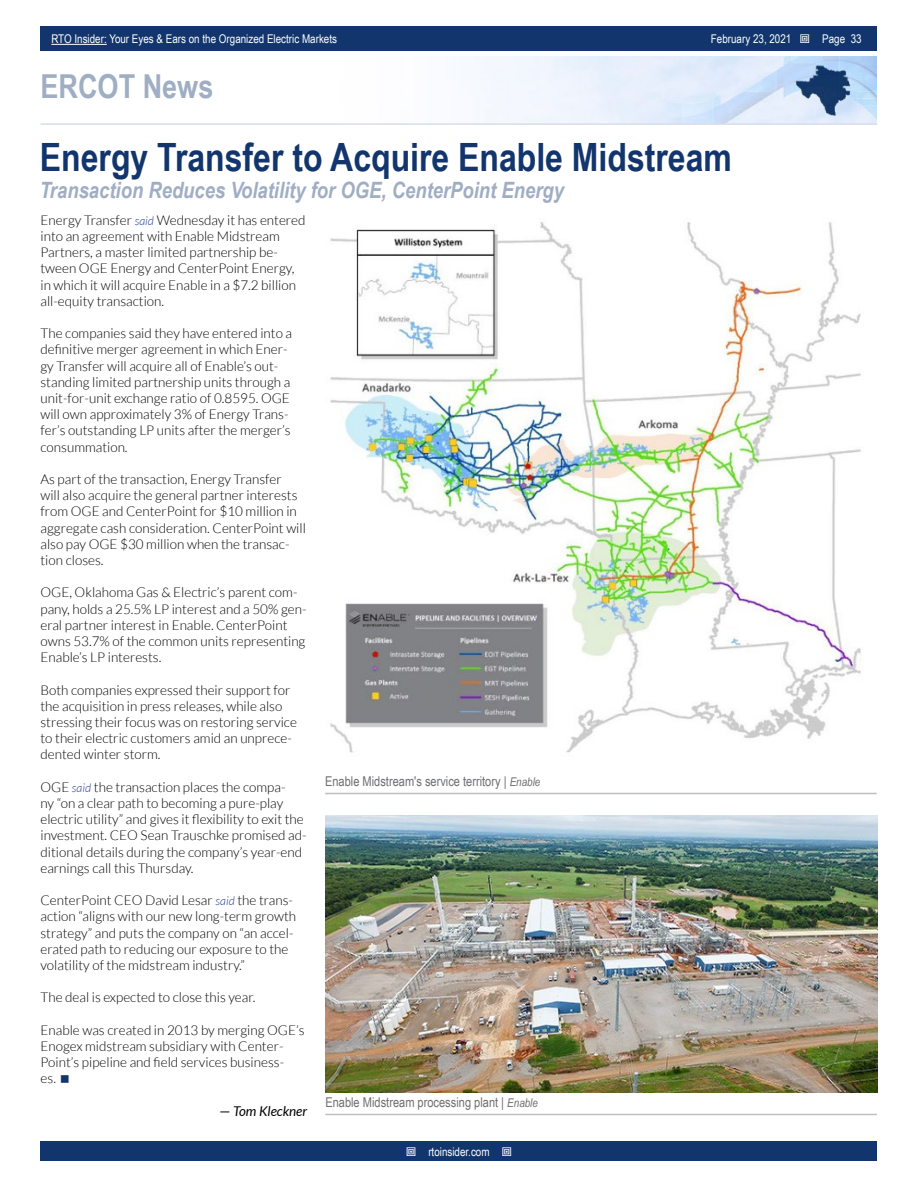
<style>
.page{position:relative;width:918px;height:1188px;background:#fff}
.page>*{position:absolute;margin:0;border:0;box-sizing:border-box;transform-origin:0 0}
.t1{font:700 39px "Arial Narrow";color:#11356c}
.t2{font:700 33px "Arial Narrow";color:#a0aec4}
.t3{font:italic 700 22.5px "Arial Narrow";color:#a0aec4}
.t4{font:300 13.5px/16.2px "Lato";color:#000}
.t5{font:13.5px "Arial Narrow";color:#6d6e71}
.t6{font:italic 13.5px "Lato";color:#000}
.t7{font:12px "Arial Narrow";color:#fff}
.s1{font-style:italic;font-size:12px;color:#25408f}
.s2{font-style:normal}
.s3{font-style:italic;font-size:12px}
</style>
<div class="page">
<div style="left:41px;top:1142px;width:836px;height:19px;background:#11356c"></div>
<div style="left:41px;top:27px;width:836px;height:24px;background:#11356c"></div>
<hr style="left:51px;top:44px;width:56px;height:1px;background:#fff">
<img style="left:474px;top:56px;width:403px;height:67px">
<hr style="left:40px;top:123px;width:837px;height:2px;background:#d6deec">
<hr style="left:325px;top:1114px;width:552px;height:1px;background:#bfbfbf">
<hr style="left:325px;top:793px;width:552px;height:1px;background:#bfbfbf">
<img style="left:325px;top:816px;width:553px;height:276px">
<img style="left:330px;top:222px;width:531px;height:531px">
<p class="t7" style="left:51px;top:30px;width:287px">RTO Insider: Your Eyes &amp; Ears on the Organized Electric Markets</p>
<p class="t7" style="left:711px;top:30px;width:82px">February 23, 2021</p>
<p class="t7" style="left:822px;top:30px;width:41px">Page 33</p>
<h2 class="t2" style="left:40px;top:61px;width:174px">ERCOT News</h2>
<h1 class="t1" style="left:40px;top:128px;width:693px">Energy Transfer to Acquire Enable Midstream</h1>
<h3 class="t3" style="left:40px;top:173px;width:526px">Transaction Reduces Volatility for OGE, CenterPoint Energy</h3>
<p class="t4" style="left:40px;top:212px;width:267px">Energy Transfer <span class="s1">said</span> Wednesday it has entered into an agreement with Enable Midstream Partners, a master limited partnership be&shy;tween OGE Energy and CenterPoint Energy, in which it will acquire Enable in a $7.2 billion all-equity transaction.</p>
<p class="t4" style="left:40px;top:325px;width:253px">The companies said they have entered into a definitive merger agreement in which Ener&shy;gy Transfer will acquire all of Enable’s out&shy;standing limited partnership units through a unit-for-unit exchange ratio of 0.8595. OGE will own approximately 3% of Energy Trans&shy;fer’s outstanding LP units after the merger’s consummation.</p>
<p class="t4" style="left:40px;top:471px;width:267px">As part of the transaction, Energy Transfer<br>will also acquire the general partner interests from OGE and CenterPoint for $10 million in aggregate cash consideration. CenterPoint will also pay OGE $30 million when the transac&shy;tion closes.</p>
<p class="t4" style="left:40px;top:584px;width:268px">OGE, Oklahoma Gas &amp; Electric’s parent com&shy;pany, holds a 25.5% LP interest and a 50% gen&shy;eral partner interest in Enable. CenterPoint owns 53.7% of the common units representing Enable’s LP interests.</p>
<p class="t4" style="left:40px;top:682px;width:258px">Both companies expressed their support for the acquisition in press releases, while also stressing their focus was on restoring service to their electric customers amid an unprece&shy;dented winter storm.</p>
<p class="t4" style="left:40px;top:779px;width:268px">OGE <span class="s1">said</span> the transaction places the compa-<br>ny “on a clear path to becoming a pure-play electric utility” and gives it flexibility to exit the investment. CEO Sean Trauschke promised ad&shy;ditional details during the company’s year-end earnings call this Thursday.</p>
<p class="t4" style="left:40px;top:892px;width:257px">CenterPoint CEO David Lesar <span class="s1">said</span> the trans&shy;action “aligns with our new long-term growth strategy” and puts the company on “an accel&shy;erated path to reducing our exposure to the volatility of the midstream industry.”</p>
<p class="t4" style="left:40px;top:989px;width:217px">The deal is expected to close this year.</p>
<p class="t4" style="left:40px;top:1022px;width:265px">Enable was created in 2013 by merging OGE’s Enogex midstream subsidiary with Center-Point’s pipeline and field services business-<br>es.</p>
<p class="t6" style="left:219px;top:1103px;width:89px"><span class="s2">—</span> Tom Kleckner</p>
<p class="t5" style="left:325px;top:771px;width:217px">Enable Midstream's service territory | <span class="s3">Enable</span></p>
<p class="t5" style="left:325px;top:1092px;width:214px">Enable Midstream processing plant | <span class="s3">Enable</span></p>
<p class="t7" style="left:428px;top:1143px;width:63px">rtoinsider.com</p>
</div>
